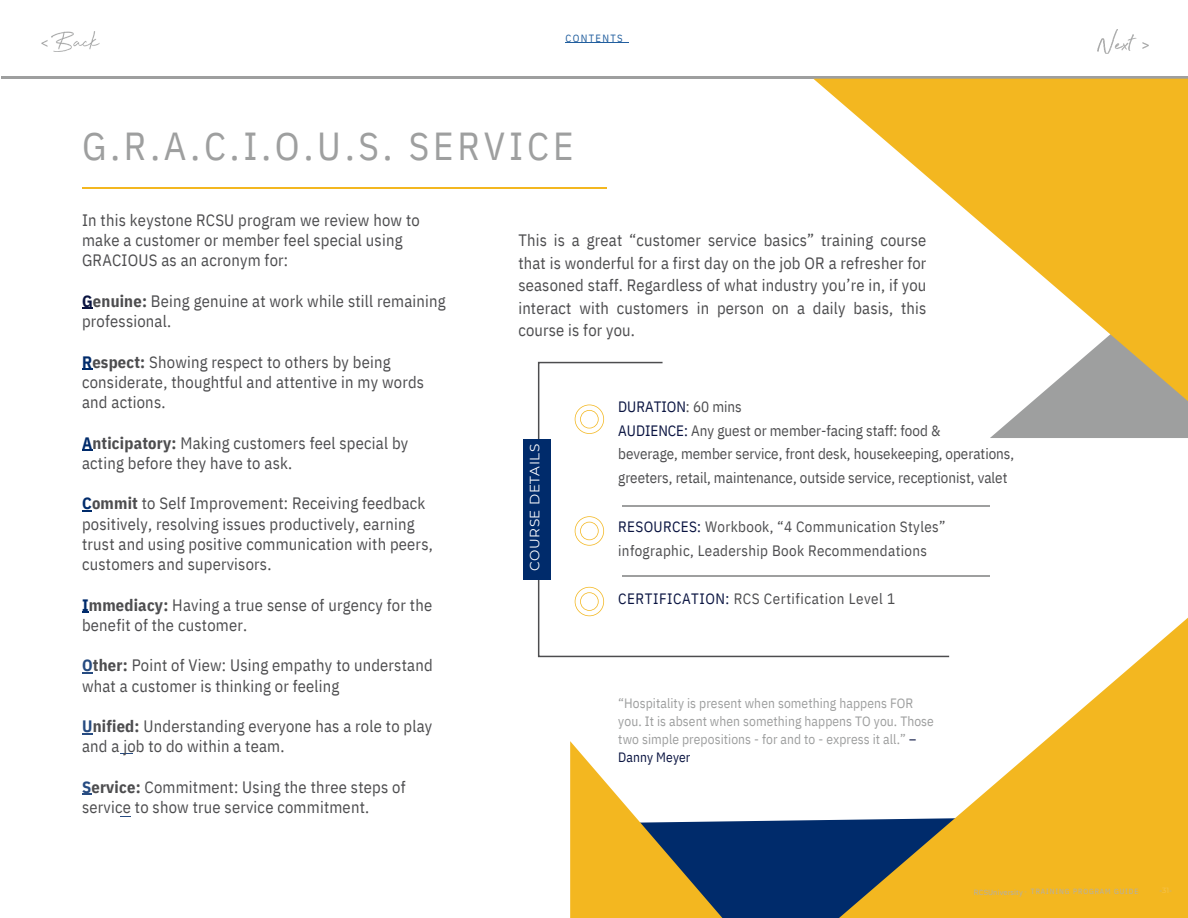
<style>
.page{position:relative;width:1188px;height:918px;background:#fff}
.page>*{position:absolute;margin:0;border:0;box-sizing:border-box;transform-origin:0 0}
.t1{font:39px "IBM Plex Sans Cond";letter-spacing:.1em;color:#9e9f9f}
.t2{font:16.5px/20.2px "IBM Plex Sans Cond";letter-spacing:.015em;color:#4d4d4f}
.t3{font:15px/23.7px "IBM Plex Sans Cond";color:#4d4d4f}
.t4{font:15px/23.7px "IBM Plex Sans Cond";letter-spacing:.025em;color:#4d4d4f}
.t5{font:15px "IBM Plex Sans Cond";letter-spacing:.035em;color:#4d4d4f}
.t6{font:13.5px/18px "IBM Plex Sans Cond";letter-spacing:.005em;color:#9e9f9f}
.t7{font:13.5px "Montserrat";letter-spacing:.04em;color:#fff}
.t8{font:10.5px "IBM Plex Sans Cond";letter-spacing:.125em;color:#215e9e}
.t9{font:7.5px "IBM Plex Sans Cond";letter-spacing:.125em;color:#afaeaf}
.t10{font:7.5px "IBM Plex Sans";letter-spacing:.015em;color:#afaeaf}
.t11{font:7.5px "Montserrat";color:#afaeaf}
.s1{font-weight:700;color:#0a1441}
.s2{font-weight:700}
.s3{font-weight:700;color:#002b6b}
.s4{font-weight:700;color:#264b81}
.s5{color:#0a1441}
.s6{font-family:"Noto Sans Thai";font-weight:300}
.s7{color:#f5c453}
</style>
<div class="page">
<img style="left:41px;top:32px;width:59px;height:20px">
<svg style="left:121px;top:753px;width:12px;height:1px"></svg>
<hr style="left:82px;top:188px;width:524px;height:1px;background:#f3b720">
<hr style="left:566px;top:42px;width:63px;height:1px;background:#215e9e">
<hr style="left:1px;top:77px;width:1187px;height:1px;background:#9e9f9f">
<svg style="left:538px;top:362px;width:411px;height:295px"></svg>
<div style="left:524px;top:439px;width:27px;height:141px;background:#002b6b"></div>
<svg style="left:575px;top:405px;width:29px;height:29px"></svg>
<svg style="left:575px;top:516px;width:29px;height:30px"></svg>
<svg style="left:575px;top:587px;width:29px;height:29px"></svg>
<hr style="left:622px;top:505px;width:367px;height:1px;background:#9e9f9f">
<hr style="left:622px;top:575px;width:367px;height:1px;background:#9e9f9f">
<svg style="left:990px;top:402px;width:198px;height:36px;background:#a8a9a9"></svg>
<svg style="left:837px;top:617px;width:351px;height:301px;fill:#f3b720"></svg>
<svg style="left:813px;top:79px;width:375px;height:323px"></svg>
<svg style="left:570px;top:741px;width:390px;height:177px"></svg>
<img style="left:1098px;top:29px;width:50px;height:24px">
<svg style="left:82px;top:510px;width:10px;height:2px"></svg>
<svg style="left:82px;top:672px;width:11px;height:2px"></svg>
<h2 class="t8" style="left:566px;top:31px;width:59px">CONTENTS</h2>
<h2 class="t1" style="left:82px;top:120px;width:493px">G.R.A.C.I.O.U.S. SERVICE</h2>
<h2 class="t2" style="left:82px;top:209px;width:339px">In this keystone RCSU program we review how to make a customer or member feel special using<br>GRACIOUS as an acronym for:</h2>
<h2 class="t2" style="left:82px;top:290px;width:365px"><span class="s1">G</span><span class="s2">enuine:</span> Being genuine at work while still remaining professional.</h2>
<h2 class="t2" style="left:82px;top:351px;width:344px"><span class="s3">R</span><span class="s2">espect:</span> Showing respect to others by being considerate, thoughtful and attentive in my words and actions.</h2>
<h2 class="t2" style="left:82px;top:432px;width:328px"><span class="s3">A</span><span class="s2">nticipatory:</span> Making customers feel special by acting before they have to ask.</h2>
<h2 class="t2" style="left:82px;top:493px;width:352px"><span class="s3">C</span><span class="s2">ommit</span> to Self Improvement: Receiving feedback positively, resolving issues productively, earning trust and using positive communication with peers, customers and supervisors.</h2>
<h2 class="t2" style="left:82px;top:594px;width:352px"><span class="s3">I</span><span class="s2">mmediacy:</span> Having a true sense of urgency for the benefit of the customer.</h2>
<h2 class="t2" style="left:82px;top:655px;width:352px"><span class="s4">O</span><span class="s2">ther:</span> Point of View: Using empathy to understand what a customer is thinking or feeling</h2>
<h2 class="t2" style="left:82px;top:716px;width:352px"><span class="s4">U</span><span class="s2">nified:</span> Understanding everyone has a role to play and a job to do within a team.</h2>
<h3 class="t2" style="left:82px;top:776px;width:325px"><span class="s4">S</span><span class="s2">ervice:</span> Commitment: Using the three steps of service to show true service commitment.</h3>
<h2 class="t2" style="left:518px;top:229px;width:410px;line-height:22.5px;text-align:justify">This is a great “customer service basics” training course that is wonderful for a first day on the job OR a refresher for seasoned staff. Regardless of what industry you’re in, if you interact with customers in person on a daily basis, this course is for you.</h2>
<h2 class="t7" style="left:526px;top:571px;width:128px;rotate:-90deg">COURSE DETAILS</h2>
<h6 class="t3" style="left:618px;top:395px;width:398px"><span class="s5">DURATION</span>: 60 mins<br><span class="s5">AUDIENCE:</span> Any guest or member-facing staff: food &amp;<br>beverage, member service, front desk, housekeeping, operations, greeters, retail, maintenance, outside service, receptionist, valet</h6>
<h4 class="t4" style="left:618px;top:515px;width:329px"><span class="s5">RESOURCES:</span> Workbook, “4 Communication Styles” infographic, Leadership Book Recommendations</h4>
<h2 class="t5" style="left:618px;top:589px;width:278px"><span class="s5">CERTIFICATION:</span> RCS Certification Level 1</h2>
<p class="t6" style="left:618px;top:694px;width:317px">“Hospitality is present when something happens FOR you. It is absent when something happens TO you. Those two simple prepositions - for and to - express it all.” <span class="s5">– Danny Meyer</span></p>
<p class="t10" style="left:974px;top:887px;width:55px">RCSUniversity <span class="s6">-</span></p>
<p class="t9" style="left:1031px;top:886px;width:109px">TRAINING PROGRAM GUIDE</p>
<h1 class="t11" style="left:1159px;top:886px;width:14px">-<span class="s7">31</span>-</h1>
</div>
